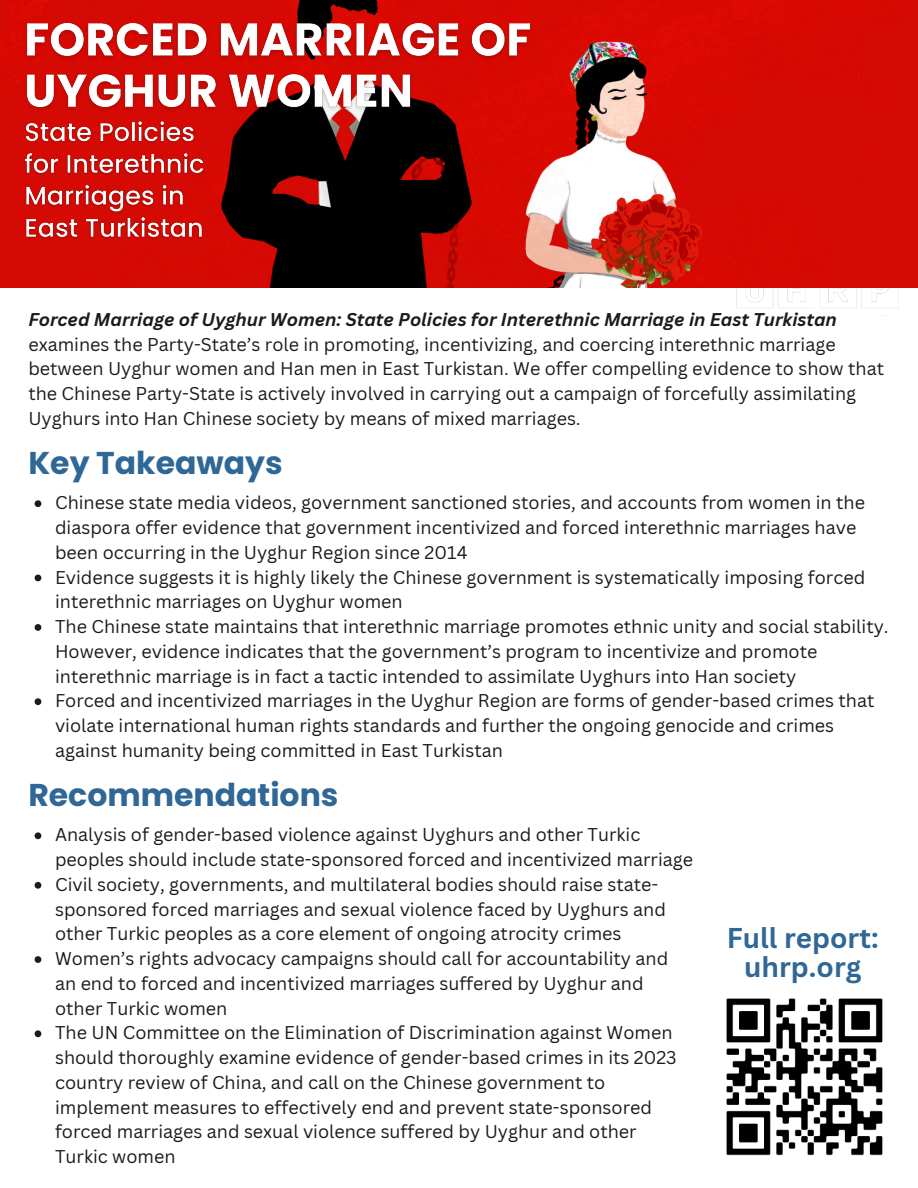
<style>
.page{position:relative;width:918px;height:1188px;background:#fff}
.page>*{position:absolute;margin:0;border:0;box-sizing:border-box;transform-origin:0 0}
.t1{font:700 31.5px "Poppins";color:#2f6796}
.t2{font:700 27.9px/29.2px "Canva Sans";color:#2f6796;text-align:center}
.t3{font:18px/24.8px "Canva Sans";color:#1b1b1b}
.t4{font:italic 700 18px "Canva Sans";color:#1b1b1b}
</style>
<div class="page">
<img style="left:736px;top:288px;width:163px;height:28px">
<img style="left:0;top:0;width:918px;height:288px">
<img style="left:726px;top:998px;width:157px;height:158px">
<svg style="left:35px;top:500px;width:6px;height:7px"></svg>
<svg style="left:35px;top:575px;width:6px;height:6px"></svg>
<svg style="left:35px;top:624px;width:6px;height:7px"></svg>
<svg style="left:35px;top:698px;width:6px;height:7px"></svg>
<svg style="left:35px;top:832px;width:6px;height:7px"></svg>
<svg style="left:35px;top:882px;width:6px;height:7px"></svg>
<svg style="left:35px;top:956px;width:6px;height:7px"></svg>
<svg style="left:35px;top:1030px;width:6px;height:7px"></svg>
<img style="left:17px;top:3px;width:522px;height:130px">
<img style="left:20px;top:112px;width:188px;height:140px">
<p class="t4" style="left:28px;top:307px;width:810px">Forced Marriage of Uyghur Women: State Policies for Interethnic Marriage in East Turkistan</p>
<p class="t3" style="left:28px;top:331px;width:857px">examines the Party-State’s role in promoting, incentivizing, and coercing interethnic marriage between Uyghur women and Han men in East Turkistan. We offer compelling evidence to show that the Chinese Party-State is actively involved in carrying out a campaign of forcefully assimilating Uyghurs into Han Chinese society by means of mixed marriages.</p>
<h1 class="t1" style="left:28px;top:441px;width:256px">Key Takeaways</h1>
<p class="t3" style="left:55px;top:490px;width:835px">Chinese state media videos, government sanctioned stories, and accounts from women in the diaspora offer evidence that government incentivized and forced interethnic marriages have been occurring in the Uyghur Region since 2014<br>Evidence suggests it is highly likely the Chinese government is systematically imposing forced interethnic marriages on Uyghur women<br>The Chinese state maintains that interethnic marriage promotes ethnic unity and social stability.<br>However, evidence indicates that the government’s program to incentivize and promote interethnic marriage is in fact a tactic intended to assimilate Uyghurs into Han society<br>Forced and incentivized marriages in the Uyghur Region are forms of gender-based crimes that violate international human rights standards and further the ongoing genocide and crimes against humanity being committed in East Turkistan</p>
<h1 class="t1" style="left:28px;top:773px;width:312px">Recommendations</h1>
<p class="t3" style="left:55px;top:822px;width:640px">Analysis of gender-based violence against Uyghurs and other Turkic peoples should include state-sponsored forced and incentivized marriage Civil society, governments, and multilateral bodies should raise state&shy;sponsored forced marriages and sexual violence faced by Uyghurs and other Turkic peoples as a core element of ongoing atrocity crimes Women’s rights advocacy campaigns should call for accountability and an end to forced and incentivized marriages suffered by Uyghur and other Turkic women<br>The UN Committee on the Elimination of Discrimination against Women should thoroughly examine evidence of gender-based crimes in its 2023 country review of China, and call on the Chinese government to implement measures to effectively end and prevent state-sponsored forced marriages and sexual violence suffered by Uyghur and other Turkic women</p>
<h2 class="t2" style="left:727px;top:923px;width:153px">Full report: uhrp.org</h2>
</div>
